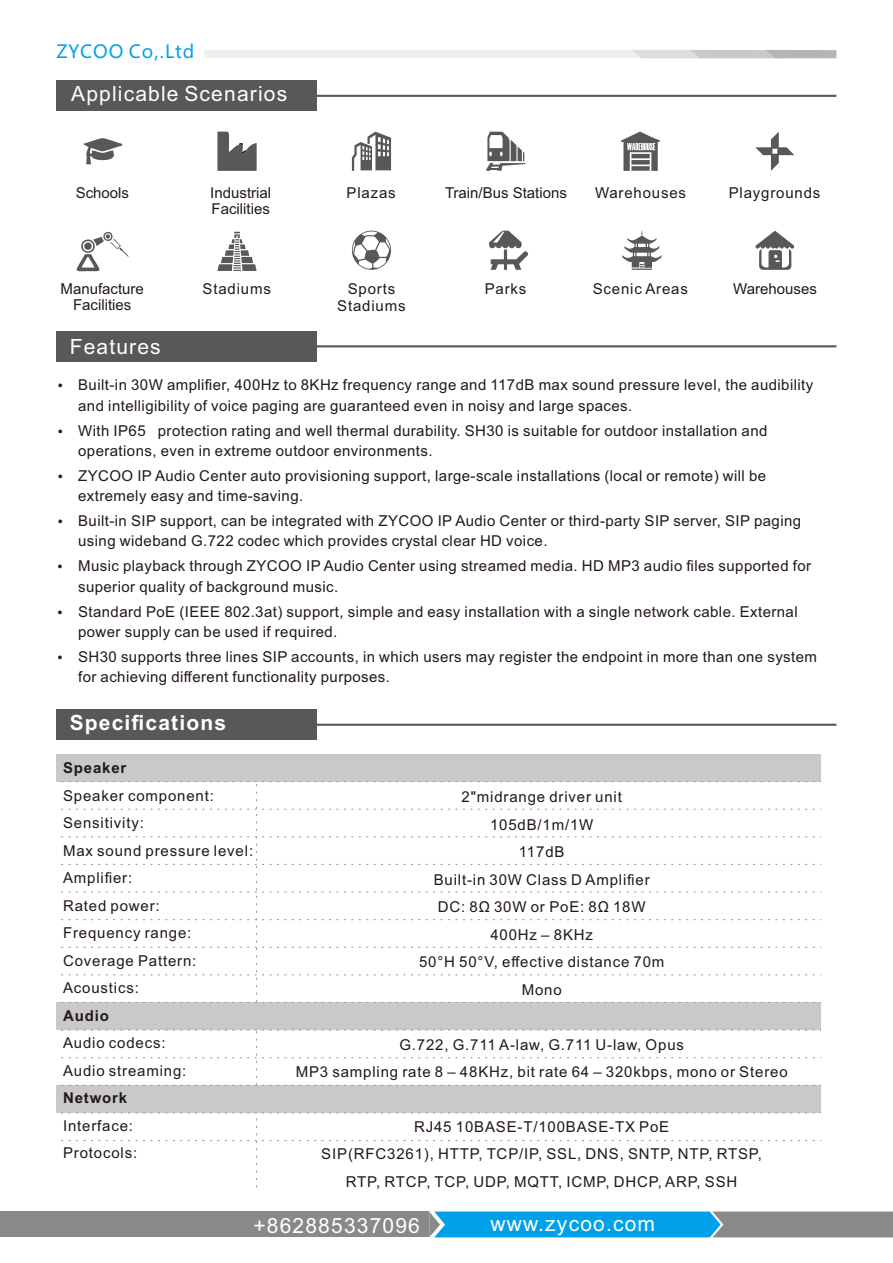
<style>
.page{position:relative;width:893px;height:1263px;background:#fff}
.page>*{position:absolute;margin:0;border:0;box-sizing:border-box;transform-origin:0 0}
.t1{font:21px "Arial";letter-spacing:.055em;color:#fff}
.t2{font:700 21px "Arial";letter-spacing:.055em;color:#fff}
.t3{font:18px "Microsoft Ya Hei";letter-spacing:.045em;color:#00a1e9}
.t4{font:15px/20.1px "Arial";letter-spacing:.03em;color:#231916}
.t5{font:15px/27.5px "Arial";letter-spacing:.055em;color:#231916;text-align:center}
.t6{font:15px/15.8px "Arial";color:#231916;text-align:center}
.t7{font:700 15px "Arial";letter-spacing:.055em;color:#231916}
</style>
<div class="page">
<svg style="left:83px;top:138px;width:39px;height:26px"></svg>
<div style="left:57px;top:754px;width:764px;height:27px;background:#c9c9ca"></div>
<div style="left:57px;top:1002px;width:764px;height:28px;background:#c9c9ca"></div>
<div style="left:57px;top:1085px;width:764px;height:28px;background:#c9c9ca"></div>
<svg style="left:217px;top:132px;width:40px;height:39px"></svg>
<svg style="left:352px;top:132px;width:39px;height:39px"></svg>
<svg style="left:486px;top:132px;width:39px;height:39px"></svg>
<svg style="left:755px;top:231px;width:39px;height:39px"></svg>
<svg style="left:352px;top:231px;width:39px;height:39px"></svg>
<svg style="left:755px;top:132px;width:39px;height:39px"></svg>
<svg style="left:621px;top:132px;width:39px;height:39px"></svg>
<svg style="left:622px;top:231px;width:39px;height:39px"></svg>
<svg style="left:489px;top:231px;width:39px;height:39px"></svg>
<svg style="left:217px;top:232px;width:40px;height:39px"></svg>
<svg style="left:76px;top:231px;width:53px;height:41px"></svg>
<hr style="left:167px;top:95px;width:669px;height:2px;background:#595857">
<div style="left:57px;top:80px;width:260px;height:31px;background:#595857"></div>
<hr style="left:167px;top:345px;width:669px;height:2px;background:#595857">
<div style="left:57px;top:331px;width:260px;height:31px;background:#595857"></div>
<hr style="left:167px;top:724px;width:669px;height:2px;background:#595857">
<div style="left:57px;top:709px;width:260px;height:31px;background:#595857"></div>
<svg style="left:61px;top:781px;width:760px;height:222px"></svg>
<svg style="left:204px;top:50px;width:632px;height:8px"></svg>
<div style="left:0;top:1211px;width:429px;height:26px;background:#898989"></div>
<svg style="left:429px;top:1211px;width:464px;height:26px"></svg>
<svg style="left:61px;top:1029px;width:760px;height:57px"></svg>
<svg style="left:61px;top:1112px;width:760px;height:75px"></svg>
<p class="t3" style="left:56px;top:43px;width:139px">ZYCOO Co,.Ltd</p>
<h1 class="t1" style="left:71px;top:86px;width:217px">Applicable Scenarios</h1>
<p class="t6" style="left:76px;top:187px;width:55px">Schools</p>
<p class="t6" style="left:210px;top:186px;width:62px;text-align:left">Industrial<br>Facilities</p>
<p class="t6" style="left:61px;top:282px;width:85px">Manufacture<br>Facilities</p>
<h1 class="t1" style="left:70px;top:338px;width:93px">Features</h1>
<p class="t5" style="left:202px;top:277px;width:70px">Stadiums</p>
<p class="t6" style="left:445px;top:187px;width:123px">Train/Bus Stations</p>
<p class="t4" style="left:347px;top:184px;width:51px">Plazas</p>
<p class="t5" style="left:595px;top:181px;width:93px">Warehouses</p>
<p class="t5" style="left:729px;top:181px;width:93px">Playgrounds</p>
<p class="t5" style="left:337px;top:282px;width:70px;line-height:16.8px">Sports<br>Stadiums</p>
<p class="t5" style="left:593px;top:277px;width:97px">Scenic Areas</p>
<p class="t4" style="left:485px;top:280px;width:43px">Parks</p>
<p class="t6" style="left:733px;top:282px;width:85px">Warehouses</p>
<p class="t4" style="left:78px;top:376px;width:737px">Built-in 30W amplifier, 400Hz to 8KHz frequency range and 117dB max sound pressure level, the audibility and intelligibility of voice paging are guaranteed even in noisy and large spaces.</p>
<p class="t4" style="left:78px;top:422px;width:691px">With IP65 protection rating and well thermal durability. SH30 is suitable for outdoor installation and operations, even in extreme outdoor environments.</p>
<p class="t4" style="left:78px;top:467px;width:689px">ZYCOO IP Audio Center auto provisioning support, large-scale installations (local or remote) will be extremely easy and time-saving.</p>
<p class="t4" style="left:78px;top:512px;width:725px">Built-in SIP support, can be integrated with ZYCOO IP Audio Center or third-party SIP server, SIP paging using wideband G.722 codec which provides crystal clear HD voice.</p>
<p class="t4" style="left:78px;top:557px;width:734px">Music playback through ZYCOO IP Audio Center using streamed media. HD MP3 audio files supported for superior quality of background music.</p>
<p class="t4" style="left:78px;top:603px;width:721px">Standard PoE (IEEE 802.3at) support, simple and easy installation with a single network cable. External power supply can be used if required.</p>
<p class="t4" style="left:78px;top:648px;width:740px">SH30 supports three lines SIP accounts, in which users may register the endpoint in more than one system for achieving different functionality purposes.</p>
<h1 class="t2" style="left:70px;top:715px;width:158px">Specifications</h1>
<p class="t7" style="left:63px;top:762px;width:65px">Speaker</p>
<p class="t5" style="left:63px;top:783px;width:192px;text-align:left">Speaker component:<br>Sensitivity:<br>Max sound pressure level:<br>Amplifier:<br>Rated power:<br>Frequency range:<br>Coverage Pattern:<br>Acoustics:</p>
<p class="t7" style="left:63px;top:1010px;width:47px">Audio</p>
<p class="t5" style="left:63px;top:1030px;width:125px;text-align:left">Audio codecs:<br>Audio streaming:</p>
<p class="t7" style="left:63px;top:1092px;width:66px">Network</p>
<p class="t5" style="left:63px;top:1113px;width:76px;text-align:left">Interface:<br>Protocols:</p>
<p class="t5" style="left:419px;top:784px;width:247px">2"midrange driver unit<br>105dB/1m/1W<br>117dB<br>Built-in 30W Class D Amplifier<br>DC: 8Ω 30W or PoE: 8Ω 18W<br>400Hz – 8KHz<br>50°H 50°V, effective distance 70m<br>Mono</p>
<p class="t5" style="left:296px;top:1032px;width:493px">G.722, G.711 A-law, G.711 U-law, Opus<br>MP3 sampling rate 8 – 48KHz, bit rate 64 – 320kbps, mono or Stereo</p>
<p class="t5" style="left:321px;top:1114px;width:442px">RJ45 10BASE-T/100BASE-TX PoE<br>SIP(RFC3261), HTTP, TCP/IP, SSL, DNS, SNTP, NTP, RTSP,<br>RTP, RTCP, TCP, UDP, MQTT, ICMP, DHCP, ARP, SSH</p>
<h1 class="t1" style="left:253px;top:1218px;width:168px">+862885337096</h1>
<h1 class="t1" style="left:490px;top:1215px;width:166px">www.zycoo.com</h1>
</div>
